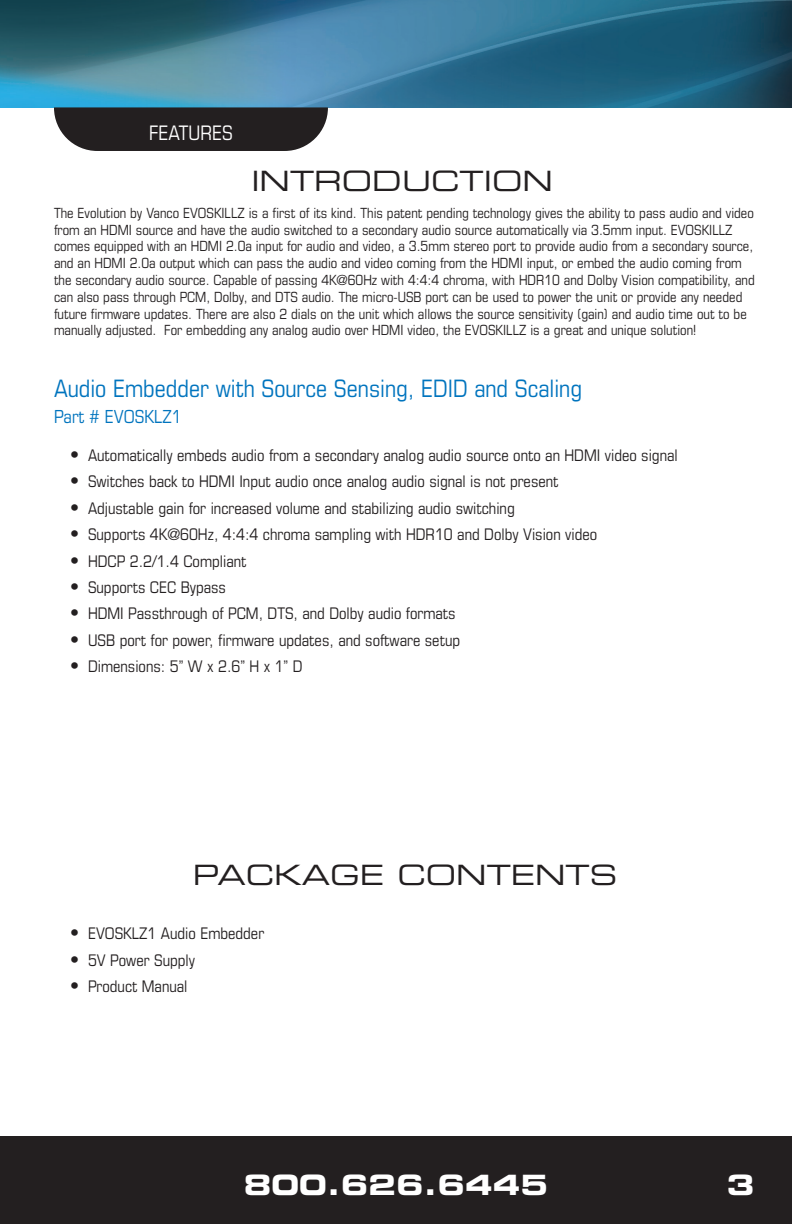
<style>
.page{position:relative;width:792px;height:1224px;background:#fff}
.page>*{position:absolute;margin:0;border:0;box-sizing:border-box;transform-origin:0 0}
.ManualHeaders{font:28px "Eurostile LT Std Ex 2";color:#231f20}
.t1{font:28px "Eurostile LT Std Bold Ex 2";color:#fff}
.FeaturesProductName{font:condensed 24px "Eurostile LT Std";color:#0074be}
.FeaturesTab{font:condensed 20px "Eurostile LT Std";color:#fff}
.FeaturesProductName-2{font:condensed 18px "Eurostile LT Std";color:#0074be}
.t2{font:condensed 16px "Eurostile LT Std";color:#231f20}
.ManualBasicParagraph{font:condensed 14px/16.8px "Eurostile LT Std";color:#231f20}
.s1{font-size:18px}
</style>
<div class="page">
<div style="left:0;top:1136px;width:792px;height:88px;background:#231f20"></div>
<img style="left:0;top:0;width:792px;height:107px">
<svg style="left:54px;top:107px;width:274px;height:44px;background:#322f30"></svg>
<p class="FeaturesTab" style="left:149px;top:121px;width:85px">FEATURES</p>
<p class="ManualHeaders" style="left:251px;top:162px;width:303px">INTRODUCTION</p>
<p class="ManualBasicParagraph" style="left:54px;top:204px;width:702px">The Evolution by Vanco EVOSKILLZ is a first of its kind. This patent pending technology gives the ability to pass audio and video from an HDMI source and have the audio switched to a secondary audio source automatically via 3.5mm input. EVOSKILLZ comes equipped with an HDMI 2.0a input for audio and video, a 3.5mm stereo port to provide audio from a secondary source, and an HDMI 2.0a output which can pass the audio and video coming from the HDMI input, or embed the audio coming from the secondary audio source. Capable of passing 4K@60Hz with 4:4:4 chroma, with HDR10 and Dolby Vision compatibility, and can also pass through PCM, Dolby, and DTS audio. The micro-USB port can be used to power the unit or provide any needed future firmware updates. There are also 2 dials on the unit which allows the source sensitivity (gain) and audio time out to be manually adjusted. For embedding any analog audio over HDMI video, the EVOSKILLZ is a great and unique solution!</p>
<p class="FeaturesProductName" style="left:54px;top:374px;width:529px">Audio Embedder with Source Sensing, EDID and Scaling</p>
<p class="FeaturesProductName-2" style="left:54px;top:405px;width:129px">Part # EVOSKLZ1</p>
<p class="t2" style="left:70px;top:446px;width:609px"><span class="s1">•</span> Automatically embeds audio from a secondary analog audio source onto an HDMI video signal</p>
<p class="t2" style="left:70px;top:472px;width:490px"><span class="s1">•</span> Switches back to HDMI Input audio once analog audio signal is not present</p>
<p class="t2" style="left:70px;top:498px;width:446px"><span class="s1">•</span> Adjustable gain for increased volume and stabilizing audio switching</p>
<p class="t2" style="left:70px;top:525px;width:529px"><span class="s1">•</span> Supports 4K@60Hz, 4:4:4 chroma sampling with HDR10 and Dolby Vision video</p>
<p class="t2" style="left:70px;top:551px;width:178px"><span class="s1">•</span> HDCP 2.2/1.4 Compliant</p>
<p class="t2" style="left:70px;top:578px;width:158px"><span class="s1">•</span> Supports CEC Bypass</p>
<p class="t2" style="left:70px;top:604px;width:387px"><span class="s1">•</span> HDMI Passthrough of PCM, DTS, and Dolby audio formats</p>
<p class="t2" style="left:70px;top:630px;width:392px"><span class="s1">•</span> USB port for power, firmware updates, and software setup</p>
<p class="t2" style="left:70px;top:657px;width:234px"><span class="s1">•</span> Dimensions: 5” W x 2.6” H x 1” D</p>
<p class="ManualHeaders" style="left:193px;top:856px;width:426px">PACKAGE CONTENTS</p>
<p class="t2" style="left:70px;top:924px;width:196px"><span class="s1">•</span> EVOSKLZ1 Audio Embedder</p>
<p class="t2" style="left:70px;top:951px;width:126px"><span class="s1">•</span> 5V Power Supply</p>
<p class="t2" style="left:70px;top:977px;width:119px"><span class="s1">•</span> Product Manual</p>
<h1 class="t1" style="left:244px;top:1165px;width:306px">800.626.6445</h1>
<h1 class="t1" style="left:727px;top:1165px;width:29px">3</h1>
</div>
